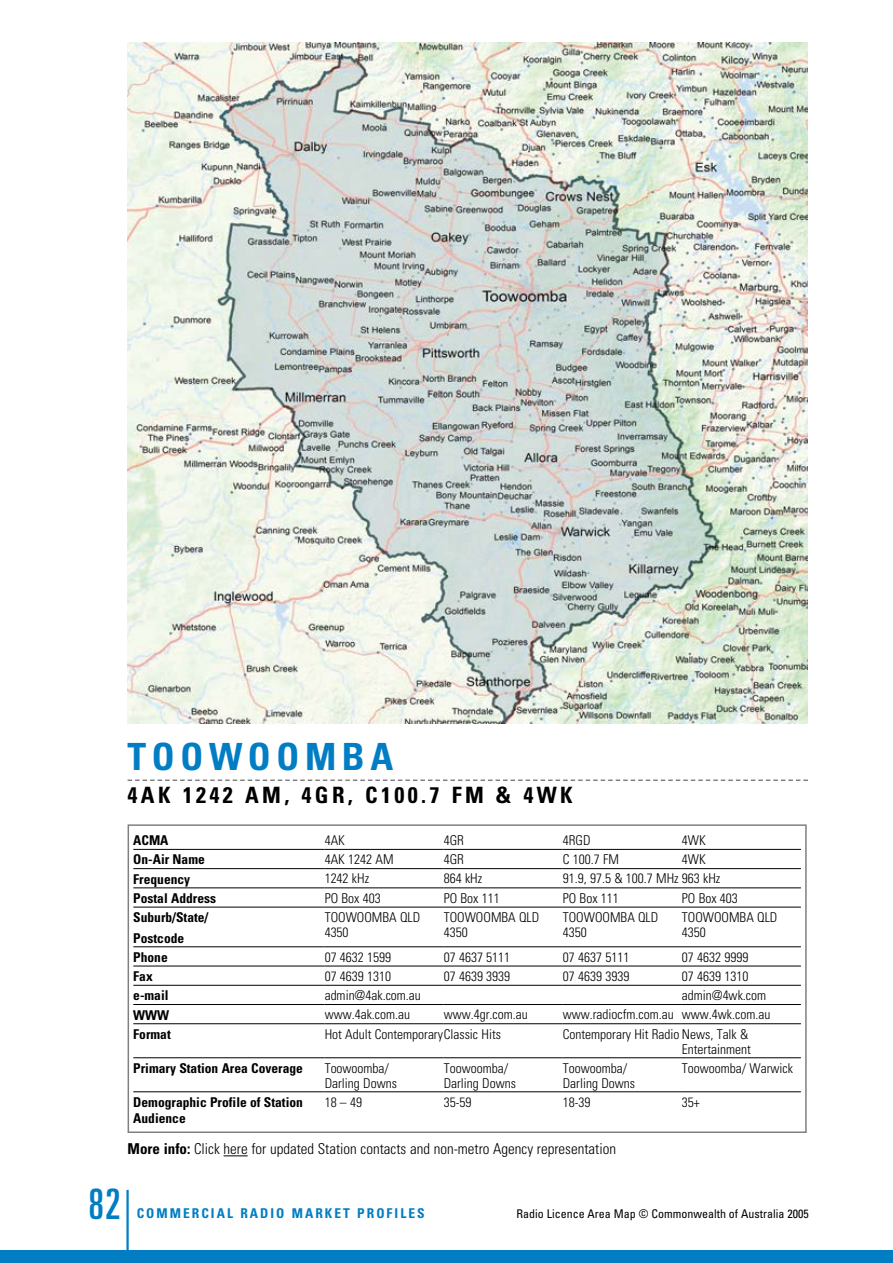
<style>
.page{position:relative;width:893px;height:1263px;background:#fff}
.page>*{position:absolute;margin:0;border:0;box-sizing:border-box;transform-origin:0 0}
.t1{font:ultra-condensed 42px "Univers";color:#007dc3}
.t2{font:700 condensed 37.5px "Univers";letter-spacing:.15em;color:#007dc3}
.t3{font:700 condensed 22.5px "Univers";letter-spacing:.15em;color:#000}
.t4{font:300 condensed 15px "Univers";color:#000}
.t5{font:300 condensed 13.5px/15px "Univers";color:#000}
.t6{font:700 condensed 13.5px/20.4px "Univers";color:#000}
.t7{font:700 condensed 13.5px "Univers";letter-spacing:.15em;color:#007dc3}
.t8{font:condensed 12px "Univers";color:#000}
.s1{font-weight:700}
</style>
<div class="page">
<hr style="left:126px;top:1190px;width:3px;height:73px;background:#007dc3">
<div style="left:0;top:1250px;width:893px;height:13px;background:#007dc3"></div>
<svg style="left:224px;top:1155px;width:24px;height:1px"></svg>
<img style="left:128px;top:43px;width:680px;height:681px">
<hr style="left:133px;top:849px;width:192px;height:1px;background:#000">
<hr style="left:325px;top:849px;width:119px;height:1px;background:#000">
<hr style="left:444px;top:849px;width:119px;height:1px;background:#000">
<hr style="left:563px;top:849px;width:119px;height:1px;background:#000">
<hr style="left:682px;top:849px;width:119px;height:1px;background:#000">
<hr style="left:133px;top:868px;width:192px;height:1px;background:#000">
<hr style="left:325px;top:868px;width:119px;height:1px;background:#000">
<hr style="left:444px;top:868px;width:119px;height:1px;background:#000">
<hr style="left:563px;top:868px;width:119px;height:1px;background:#000">
<hr style="left:682px;top:868px;width:119px;height:1px;background:#000">
<hr style="left:133px;top:887px;width:192px;height:1px;background:#000">
<hr style="left:325px;top:887px;width:119px;height:1px;background:#000">
<hr style="left:444px;top:887px;width:119px;height:1px;background:#000">
<hr style="left:563px;top:887px;width:119px;height:1px;background:#000">
<hr style="left:682px;top:887px;width:119px;height:1px;background:#000">
<hr style="left:133px;top:907px;width:192px;height:1px;background:#000">
<hr style="left:325px;top:907px;width:119px;height:1px;background:#000">
<hr style="left:444px;top:907px;width:119px;height:1px;background:#000">
<hr style="left:563px;top:907px;width:119px;height:1px;background:#000">
<hr style="left:682px;top:907px;width:119px;height:1px;background:#000">
<hr style="left:133px;top:946px;width:192px;height:1px;background:#000">
<hr style="left:325px;top:946px;width:119px;height:1px;background:#000">
<hr style="left:444px;top:946px;width:119px;height:1px;background:#000">
<hr style="left:563px;top:946px;width:119px;height:1px;background:#000">
<hr style="left:682px;top:946px;width:119px;height:1px;background:#000">
<hr style="left:133px;top:966px;width:192px;height:1px;background:#000">
<hr style="left:325px;top:966px;width:119px;height:1px;background:#000">
<hr style="left:444px;top:966px;width:119px;height:1px;background:#000">
<hr style="left:563px;top:966px;width:119px;height:1px;background:#000">
<hr style="left:682px;top:966px;width:119px;height:1px;background:#000">
<hr style="left:133px;top:985px;width:192px;height:1px;background:#000">
<hr style="left:325px;top:985px;width:119px;height:1px;background:#000">
<hr style="left:444px;top:985px;width:119px;height:1px;background:#000">
<hr style="left:563px;top:985px;width:119px;height:1px;background:#000">
<hr style="left:682px;top:985px;width:119px;height:1px;background:#000">
<hr style="left:133px;top:1004px;width:192px;height:1px;background:#000">
<hr style="left:325px;top:1004px;width:119px;height:1px;background:#000">
<hr style="left:444px;top:1004px;width:119px;height:1px;background:#000">
<hr style="left:563px;top:1004px;width:119px;height:1px;background:#000">
<hr style="left:682px;top:1004px;width:119px;height:1px;background:#000">
<hr style="left:133px;top:1023px;width:192px;height:1px;background:#000">
<hr style="left:325px;top:1023px;width:119px;height:1px;background:#000">
<hr style="left:444px;top:1023px;width:119px;height:1px;background:#000">
<hr style="left:563px;top:1023px;width:119px;height:1px;background:#000">
<hr style="left:682px;top:1023px;width:119px;height:1px;background:#000">
<hr style="left:133px;top:1057px;width:192px;height:1px;background:#000">
<hr style="left:325px;top:1057px;width:119px;height:1px;background:#000">
<hr style="left:444px;top:1057px;width:119px;height:1px;background:#000">
<hr style="left:563px;top:1057px;width:119px;height:1px;background:#000">
<hr style="left:682px;top:1057px;width:119px;height:1px;background:#000">
<hr style="left:133px;top:1091px;width:192px;height:1px;background:#000">
<hr style="left:325px;top:1091px;width:119px;height:1px;background:#000">
<hr style="left:444px;top:1091px;width:119px;height:1px;background:#000">
<hr style="left:563px;top:1091px;width:119px;height:1px;background:#000">
<hr style="left:682px;top:1091px;width:119px;height:1px;background:#000">
<div style="left:128px;top:824px;width:679px;height:309px;border:2px solid #807f83"></div>
<svg style="left:128px;top:779px;width:680px;height:2px"></svg>
<h2 class="t2" style="left:128px;top:734px;width:267px">toow oomba</h2>
<h3 class="t3" style="left:128px;top:781px;width:340px">4AK 1242 AM , 4GR, C100.7 FM</h3>
<h3 class="t3" style="left:496px;top:781px;width:77px">&amp; 4WK</h3>
<p class="t6" style="left:133px;top:830px;width:27px">ACMA</p>
<p class="t5" style="left:325px;top:832px;width:22px">4AK</p>
<p class="t5" style="left:444px;top:832px;width:14px">4GR</p>
<p class="t5" style="left:563px;top:832px;width:14px">4RGD</p>
<p class="t5" style="left:682px;top:832px;width:25px">4WK</p>
<p class="t6" style="left:133px;top:849px;width:73px">On-Air Name</p>
<p class="t5" style="left:325px;top:852px;width:70px">4AK 1242 AM</p>
<p class="t5" style="left:444px;top:852px;width:14px">4GR</p>
<p class="t5" style="left:563px;top:852px;width:58px">C 100.7 FM</p>
<p class="t5" style="left:682px;top:852px;width:25px">4WK</p>
<p class="t6" style="left:133px;top:868px;width:58px">Frequency</p>
<p class="t5" style="left:325px;top:871px;width:46px">1242 kHz</p>
<p class="t5" style="left:444px;top:871px;width:40px">864 kHz</p>
<p class="t5" style="left:563px;top:871px;width:159px">91.9, 97.5 &amp; 100.7 MHz 963 kHz</p>
<p class="t6" style="left:133px;top:888px;width:84px">Postal Address</p>
<p class="t5" style="left:325px;top:890px;width:58px">PO Box 403</p>
<p class="t5" style="left:444px;top:890px;width:58px">PO Box 111</p>
<p class="t5" style="left:563px;top:890px;width:58px">PO Box 111</p>
<p class="t5" style="left:682px;top:890px;width:58px">PO Box 403</p>
<p class="t6" style="left:133px;top:907px;width:77px">Suburb/State/<br>Postcode</p>
<p class="t5" style="left:325px;top:909px;width:95px">TOOWOO MBA QLD<br>4350</p>
<p class="t5" style="left:444px;top:909px;width:95px">TOOWOO MBA QLD<br>4350</p>
<p class="t5" style="left:563px;top:909px;width:95px">TOOWOO MBA QLD<br>4350</p>
<p class="t5" style="left:682px;top:909px;width:95px">TOOWOO MBA QLD<br>4350</p>
<p class="t6" style="left:133px;top:947px;width:36px">Phone</p>
<p class="t5" style="left:325px;top:949px;width:68px">07 4632 1599</p>
<p class="t5" style="left:444px;top:949px;width:68px">07 4637 5111</p>
<p class="t5" style="left:563px;top:949px;width:68px">07 4637 5111</p>
<p class="t5" style="left:682px;top:949px;width:68px">07 4632 9999</p>
<p class="t6" style="left:133px;top:966px;width:21px">Fax</p>
<p class="t5" style="left:325px;top:968px;width:68px">07 4639 1310</p>
<p class="t5" style="left:444px;top:968px;width:68px">07 4639 3939</p>
<p class="t5" style="left:563px;top:968px;width:68px">07 4639 3939</p>
<p class="t5" style="left:682px;top:968px;width:68px">07 4639 1310</p>
<p class="t6" style="left:133px;top:985px;width:37px">e-mail</p>
<p class="t5" style="left:325px;top:987px;width:98px">admin@4ak.com.au</p>
<p class="t5" style="left:682px;top:987px;width:86px">admin@4wk.com</p>
<p class="t6" style="left:133px;top:1004px;width:38px">WWW</p>
<p class="t5" style="left:325px;top:1007px;width:87px">www.4ak.com.au</p>
<p class="t5" style="left:444px;top:1007px;width:85px">www.4gr.com.au</p>
<p class="t5" style="left:563px;top:1007px;width:209px">www.radiocfm.com.au www.4wk.com.au</p>
<p class="t6" style="left:133px;top:1024px;width:39px">Format</p>
<p class="t5" style="left:325px;top:1026px;width:178px">Hot Adult ContemporaryClassic Hits</p>
<p class="t5" style="left:563px;top:1026px;width:190px;text-align:right">Contemporary Hit Radio News, Talk &amp;<br>Entertainment</p>
<p class="t6" style="left:133px;top:1058px;width:171px">Primary Station Area Coverage</p>
<p class="t5" style="left:325px;top:1060px;width:74px">Toowoomba/<br>Darling Downs</p>
<p class="t5" style="left:444px;top:1060px;width:74px">Toowoomba/<br>Darling Downs</p>
<p class="t5" style="left:563px;top:1060px;width:74px">Toowoomba/<br>Darling Downs</p>
<p class="t5" style="left:682px;top:1060px;width:113px">Toowoomba/ Warwick</p>
<p class="t6" style="left:133px;top:1094px;width:171px;line-height:16.2px">Demographic Profile of Station<br>Audience</p>
<p class="t5" style="left:325px;top:1094px;width:39px">18 – 49</p>
<p class="t5" style="left:444px;top:1094px;width:29px">35-59</p>
<p class="t5" style="left:563px;top:1094px;width:29px">18-39</p>
<p class="t5" style="left:682px;top:1094px;width:19px">35+</p>
<p class="t4" style="left:128px;top:1140px;width:490px"><span class="s1">More info:</span> Click here for updated Station contacts and non-metro Agency representation</p>
<h1 class="t1" style="left:89px;top:1180px;width:34px">82</h1>
<p class="t7" style="left:137px;top:1204px;width:289px">Commercial Radio M arket Profiles</p>
<p class="t8" style="left:516px;top:1206px;width:294px">Radio Licence Area Map © Commonwealth of Australia 2005</p>
</div>
